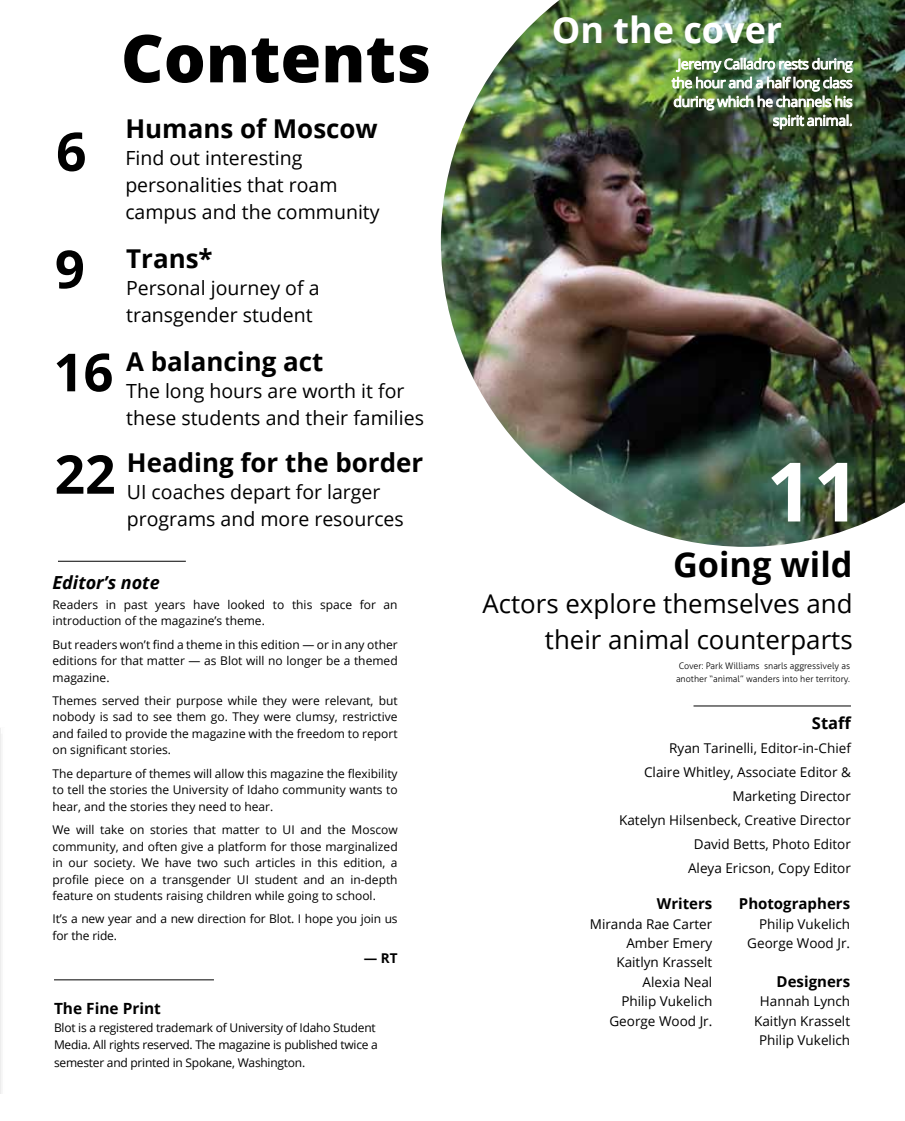
<style>
.page{position:relative;width:905px;height:1121px;background:#fff}
.page>*{position:absolute;margin:0;border:0;box-sizing:border-box;transform-origin:0 0}
.t1{font:700 82.05px "Open Sans";color:#fff}
.t2{font:800 66px "Open Sans";color:#000}
.t3{font:700 53.4px "Open Sans";color:#000}
.t4{font:700 52.5px "Open Sans";color:#000}
.t5{font:700 36px "Open Sans";color:#fff}
.t6{font:700 34.35px "Open Sans";color:#000}
.t7{font:700 25.95px "Open Sans";color:#000}
.t8{font:25.8px/35.7px "Open Sans";color:#000;text-align:right}
.t9{font:19.5px/27px "Open Sans";color:#000}
.t10{font:italic 700 18px "Open Sans";color:#000}
.t11{font:700 16.5px "Open Sans";color:#000}
.t12{font:700 15.45px "Open Sans";color:#000}
.t13{font:700 15px "Open Sans";color:#000}
.t14{font:14.1px/18.8px "Open Sans";letter-spacing:-.03em;color:#fff;text-align:right}
.t15{font:13.5px/19.5px "Open Sans";color:#000;text-align:right}
.t16{font:700 13.5px "Open Sans";color:#000}
.t17{font:12px/16.5px "Open Sans";color:#000;text-align:justify}
.t18{font:12px/17.7px "Open Sans";letter-spacing:-.02em;color:#000}
.t19{font:300 9px/13.5px "Aller";color:#000}
</style>
<div class="page">
<img style="left:441px;top:0;width:463px;height:547px">
<hr style="left:690px;top:705px;width:160px;height:1px;background:#000">
<img style="left:671px;top:57px;width:182px;height:80px">
<hr style="left:53px;top:979px;width:161px;height:1px;background:#000">
<hr style="left:57px;top:561px;width:129px;height:1px;background:#000">
<div style="left:37px;top:557px;width:21px;height:5px;background:#fff"></div>
<div style="left:672px;top:704px;width:21px;height:5px;background:#fff"></div>
<div style="left:33px;top:978px;width:21px;height:5px;background:#fff"></div>
<svg style="left:0;top:728px;width:1px;height:366px"></svg>
<h2 class="t2" style="left:121px;top:8px;width:312px">Contents</h2>
<h3 class="t3" style="left:56px;top:114px;width:32px">6</h3>
<h3 class="t4" style="left:55px;top:232px;width:31px">9</h3>
<h3 class="t4" style="left:53px;top:335px;width:61px">16</h3>
<h3 class="t3" style="left:55px;top:436px;width:62px">22</h3>
<h3 class="t7" style="left:125px;top:110px;width:254px">Humans of Moscow</h3>
<h3 class="t9" style="left:125px;top:144px;width:256px">Find out interesting personalities that roam campus and the community</h3>
<h3 class="t7" style="left:126px;top:240px;width:88px">Trans*</h3>
<h3 class="t9" style="left:126px;top:274px;width:195px">Personal journey of a transgender student</h3>
<h3 class="t7" style="left:126px;top:343px;width:199px">A balancing act</h3>
<h3 class="t9" style="left:126px;top:377px;width:299px">The long hours are worth it for these students and their families</h3>
<h3 class="t7" style="left:127px;top:444px;width:298px">Heading for the border</h3>
<h3 class="t9" style="left:127px;top:478px;width:278px">UI coaches depart for larger programs and more resources</h3>
<h3 class="t10" style="left:52px;top:569px;width:109px">Editor’s note</h3>
<p class="t17" style="left:52px;top:596px;width:346px">Readers in past years have looked to this space for an introduction of the magazine’s theme.</p>
<p class="t17" style="left:52px;top:635px;width:346px">But readers won’t find a theme in this edition — or in any other editions for that matter — as Blot will no longer be a themed magazine.</p>
<p class="t17" style="left:52px;top:692px;width:346px">Themes served their purpose while they were relevant, but nobody is sad to see them go. They were clumsy, restrictive and failed to provide the magazine with the freedom to report on significant stories.</p>
<p class="t17" style="left:52px;top:764px;width:346px">The departure of themes will allow this magazine the flexibility to tell the stories the University of Idaho community wants to hear, and the stories they need to hear.</p>
<p class="t17" style="left:52px;top:821px;width:346px">We will take on stories that matter to UI and the Moscow community, and often give a platform for those marginalized in our society. We have two such articles in this edition, a profile piece on a transgender UI student and an in-depth feature on students raising children while going to school.</p>
<p class="t17" style="left:52px;top:910px;width:346px">It’s a new year and a new direction for Blot. I hope you join us for the ride.</p>
<p class="t16" style="left:364px;top:948px;width:35px">— RT</p>
<p class="t12" style="left:54px;top:997px;width:108px">The Fine Print</p>
<p class="t18" style="left:54px;top:1018px;width:325px">Blot is a registered trademark of University of Idaho Student<br>Media. All rights reserved. The magazine is published twice a semester and printed in Spokane, Washington.</p>
<h3 class="t5" style="left:551px;top:4px;width:232px">On the cover</h3>
<p class="t14" style="left:671px;top:54px;width:182px">Jeremy Calladro rests during the hour and a half long class during which he channels his spirit animal.</p>
<h1 class="t1" style="left:766px;top:434px;width:95px">11</h1>
<h3 class="t6" style="left:673px;top:540px;width:181px">Going wild</h3>
<h3 class="t8" style="left:482px;top:585px;width:371px">Actors explore themselves and their animal counterparts</h3>
<p class="t19" style="left:676px;top:658px;width:176px">Cover: Park Williams snarls aggressively as another “animal” wanders into her territory.</p>
<h3 class="t11" style="left:812px;top:711px;width:41px">Staff</h3>
<p class="t15" style="left:619px;top:735px;width:233px;line-height:24px">Ryan Tarinelli, Editor-in-Chief<br>Claire Whitley, Associate Editor &amp;<br>Marketing Director<br>Katelyn Hilsenbeck, Creative Director<br>David Betts, Photo Editor<br>Aleya Ericson, Copy Editor</p>
<p class="t13" style="left:739px;top:893px;width:113px">Photographers</p>
<p class="t15" style="left:747px;top:913px;width:104px">Philip Vukelich<br>George Wood Jr.</p>
<p class="t13" style="left:776px;top:970px;width:75px">Designers</p>
<p class="t15" style="left:754px;top:991px;width:97px;text-align:center">Hannah Lynch<br>Kaitlyn Krasselt<br>Philip Vukelich</p>
<p class="t13" style="left:656px;top:893px;width:57px">Writers</p>
<p class="t15" style="left:589px;top:913px;width:124px">Miranda Rae Carter<br>Amber Emery<br>Kaitlyn Krasselt<br>Alexia Neal<br>Philip Vukelich<br>George Wood Jr.</p>
</div>
